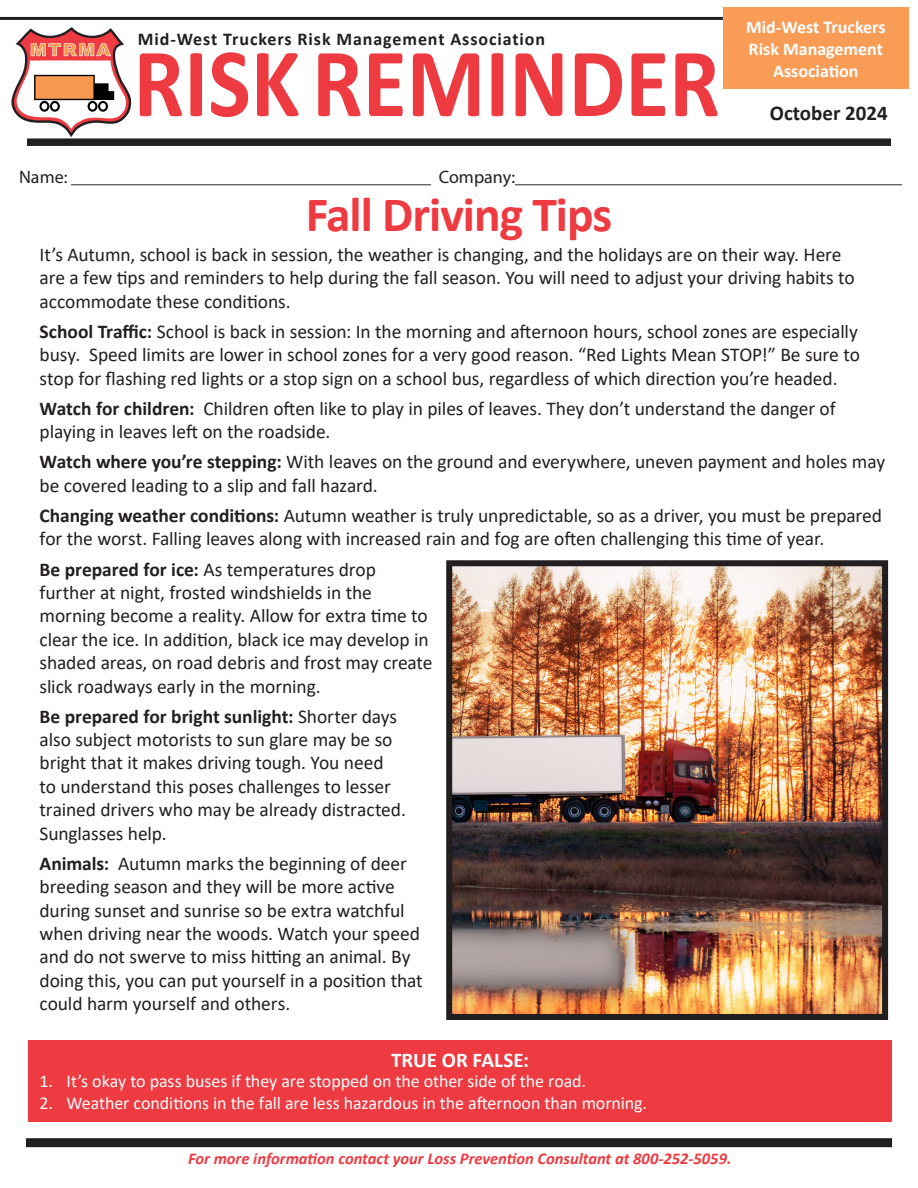
<style>
.page{position:relative;width:918px;height:1188px;background:#fff}
.page>*{position:absolute;margin:0;border:0;box-sizing:border-box;transform-origin:0 0}
.t1{font:700 99px "Calibri";color:#ee3a41;scale:.91 1}
.t2{font:700 49.65px "Calibri";letter-spacing:-.02em;color:#ee3a41}
.t3{font:700 21px "Calibri";color:#fff}
.t4{font:700 21px "Calibri";color:#231f20}
.t5{font:19.5px/23.4px "Calibri";letter-spacing:-.005em;color:#231f20}
.t6{font:18px "Calibri";letter-spacing:-.005em;color:#fff}
.t7{font:18px "Myriad Pro";color:#231f20}
.t8{font:700 18px "Calibri";letter-spacing:.05em;color:#231f20}
.t9{font:700 18px "Calibri";color:#fff}
.t10{font:italic 700 16.5px "Calibri";color:#ee3a41}
.s1{font-weight:700}
</style>
<div class="page">
<div style="left:27px;top:138px;width:864px;height:8px;background:#231f20"></div>
<div style="left:26px;top:1138px;width:866px;height:9px;background:#231f20"></div>
<hr style="left:0;top:17px;width:723px;height:3px;background:#231f20">
<div style="left:723px;top:7px;width:186px;height:82px;background:#f89c56"></div>
<svg style="left:11px;top:27px;width:121px;height:110px"></svg>
<div style="left:28px;top:1040px;width:864px;height:82px;background:#ee3a41"></div>
<img style="left:453px;top:567px;width:428px;height:446px">
<div style="left:446px;top:560px;width:442px;height:460px;border:6px solid #231f20"></div>
<p class="t8" style="left:138px;top:26px;width:409px">Mid-West Truckers Risk Management Association</p>
<p class="t1" style="left:134px;top:13px;width:646px">RISK REMINDER</p>
<p class="t9" style="left:746px;top:15px;width:141px">Mid-West Truckers</p>
<p class="t9" style="left:749px;top:36px;width:136px">Risk Management</p>
<p class="t9" style="left:773px;top:58px;width:87px">Association</p>
<p class="t4" style="left:770px;top:98px;width:119px">October 2024</p>
<p class="t7" style="left:19px;top:166px;width:885px">Name: ________________________________________ Company:___________________________________________</p>
<p class="t2" style="left:306px;top:179px;width:308px">Fall Driving Tips</p>
<p class="t5" style="left:40px;top:242px;width:817px">It’s Autumn, school is back in session, the weather is changing, and the holidays are on their way. Here are a few tips and reminders to help during the fall season. You will need to adjust your driving habits to accommodate these conditions.</p>
<p class="t5" style="left:40px;top:319px;width:822px;text-align:justify"><span class="s1">School Traffic:</span> School is back in session: In the morning and afternoon hours, school zones are especially busy. Speed limits are lower in school zones for a very good reason. “Red Lights Mean STOP!” Be sure to stop for flashing red lights or a stop sign on a school bus, regardless of which direction you’re headed.</p>
<p class="t5" style="left:40px;top:396px;width:798px"><span class="s1">Watch for children:</span> Children often like to play in piles of leaves. They don’t understand the danger of playing in leaves left on the roadside.</p>
<p class="t5" style="left:40px;top:450px;width:847px"><span class="s1">Watch where you’re stepping:</span> With leaves on the ground and everywhere, uneven payment and holes may be covered leading to a slip and fall hazard.</p>
<p class="t5" style="left:40px;top:503px;width:844px"><span class="s1">Changing weather conditions:</span> Autumn weather is truly unpredictable, so as a driver, you must be prepared for the worst. Falling leaves along with increased rain and fog are often challenging this time of year.</p>
<p class="t5" style="left:40px;top:557px;width:395px"><span class="s1">Be prepared for ice:</span> As temperatures drop further at night, frosted windshields in the morning become a reality. Allow for extra time to clear the ice. In addition, black ice may develop in shaded areas, on road debris and frost may create slick roadways early in the morning.</p>
<p class="t5" style="left:40px;top:704px;width:368px"><span class="s1">Be prepared for bright sunlight:</span> Shorter days also subject motorists to sun glare may be so bright that it makes driving tough. You need<br>to understand this poses challenges to lesser trained drivers who may be already distracted.<br>Sunglasses help.</p>
<p class="t5" style="left:40px;top:851px;width:385px"><span class="s1">Animals:</span> Autumn marks the beginning of deer breeding season and they will be more active during sunset and sunrise so be extra watchful when driving near the woods. Watch your speed and do not swerve to miss hitting an animal. By doing this, you can put yourself in a position that could harm yourself and others.</p>
<p class="t3" style="left:391px;top:1045px;width:139px">TRUE OR FALSE:</p>
<p class="t6" style="left:40px;top:1069px;width:548px">1. It’s okay to pass buses if they are stopped on the other side of the road.</p>
<p class="t6" style="left:40px;top:1090px;width:609px">2. Weather conditions in the fall are less hazardous in the afternoon than morning.</p>
<p class="t10" style="left:188px;top:1147px;width:545px">For more information contact your Loss Prevention Consultant at 800-252-5059.</p>
</div>
